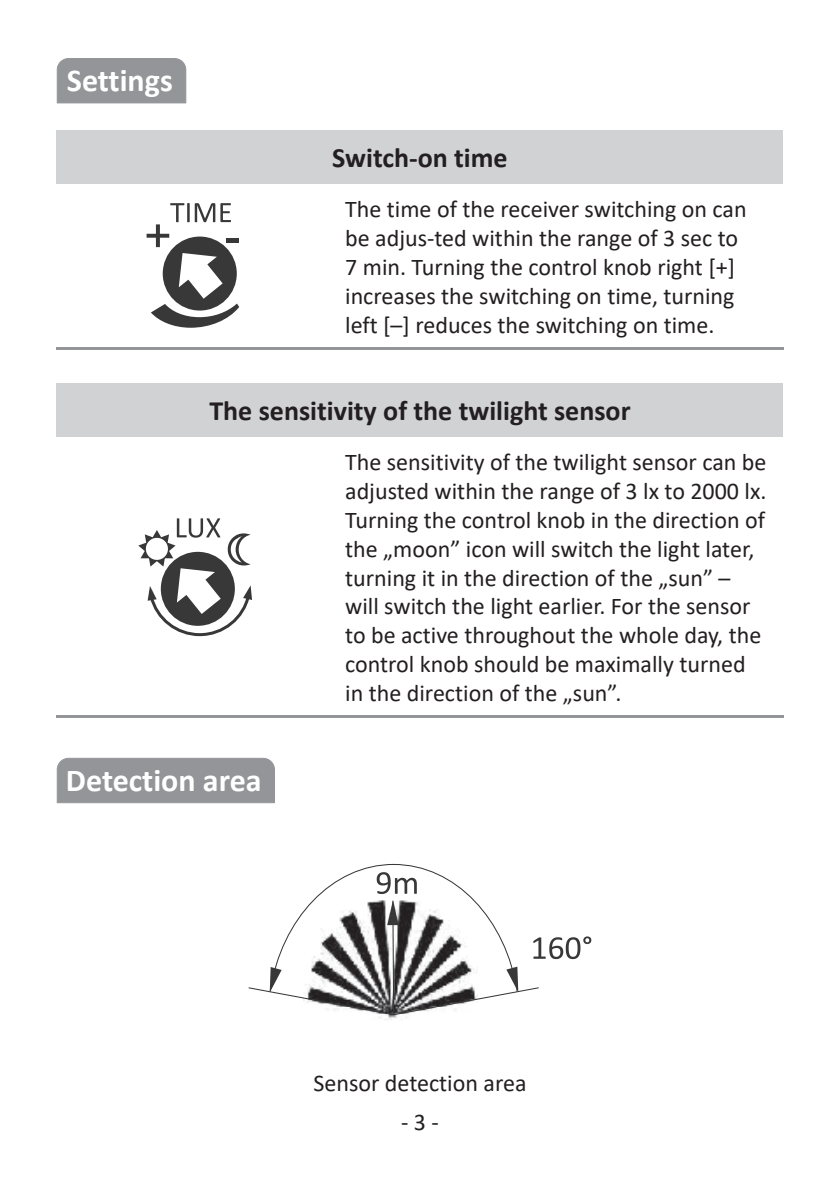
<style>
.page{position:relative;width:840px;height:1191px;background:#fff}
.page>*{position:absolute;margin:0;border:0;box-sizing:border-box;transform-origin:0 0}
.t1{font:700 32px "Calibri";color:#fff}
.t2{font:700 28px "Calibri";color:#231f20}
.t3{font:24px/28.8px "Calibri";color:#231f20}
</style>
<div class="page">
<div style="left:57px;top:130px;width:725px;height:53px;background:#d1d2d4"></div>
<hr style="left:57px;top:347px;width:272px;height:2px;background:#939598">
<hr style="left:329px;top:347px;width:453px;height:2px;background:#939598">
<svg style="left:146px;top:203px;width:93px;height:125px"></svg>
<hr style="left:225px;top:238px;width:13px;height:4px;background:#383839">
<div style="left:57px;top:383px;width:725px;height:53px;background:#d1d2d4"></div>
<hr style="left:57px;top:715px;width:272px;height:2px;background:#939598">
<hr style="left:329px;top:715px;width:453px;height:2px;background:#939598">
<svg style="left:138px;top:518px;width:114px;height:119px"></svg>
<svg style="left:248px;top:863px;width:343px;height:153px"></svg>
<div style="left:57px;top:58px;width:129px;height:45px;background:#939598"></div>
<div style="left:57px;top:758px;width:218px;height:45px;background:#939598"></div>
<h1 class="t1" style="left:67px;top:58px;width:107px">Settings</h1>
<p class="t2" style="left:332px;top:138px;width:177px">Switch-on time</p>
<p class="t3" style="left:345px;top:194px;width:403px">The time of the receiver switching on can be adjus-ted within the range of 3 sec to 7 min. Turning the control knob right [+] increases the switching on time, turning left [–] reduces the switching on time.</p>
<p class="t2" style="left:209px;top:391px;width:422px">The sensitivity of the twilight sensor</p>
<p class="t3" style="left:345px;top:447px;width:422px">The sensitivity of the twilight sensor can be adjusted within the range of 3 lx to 2000 lx.<br>Turning the control knob in the direction of the „moon” icon will switch the light later, turning it in the direction of the „sun” – will switch the light earlier. For the sensor to be active throughout the whole day, the control knob should be maximally turned in the direction of the „sun”.</p>
<h1 class="t1" style="left:66px;top:757px;width:197px">Detection area</h1>
<p class="t3" style="left:313px;top:1068px;width:214px">Sensor detection area</p>
<p class="t3" style="left:401px;top:1106px;width:39px">- 3 -</p>
</div>
